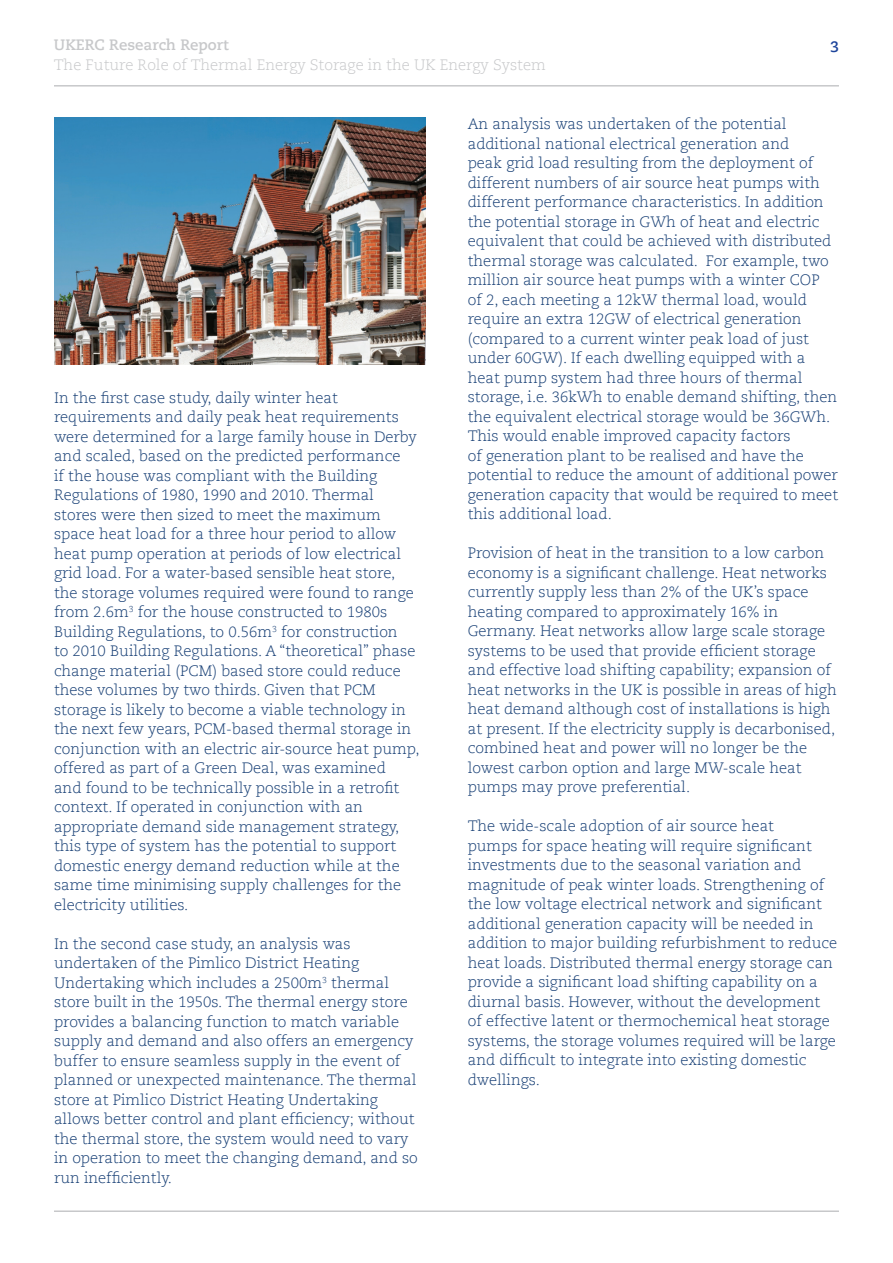
<style>
.page{position:relative;width:893px;height:1263px;background:#fff}
.page>*{position:absolute;margin:0;border:0;box-sizing:border-box;transform-origin:0 0}
.t1{font:300 15px/19.5px "Caecilia LT Std";color:#173f75}
.t2{font:300 15px "Caecilia LT Std";color:#c7c8ca}
.t3{font:700 15px "Caecilia LT Std";color:#c7c8ca}
.t4{font:700 15px "Caecilia LT Std";color:#1d449b}
</style>
<div class="page">
<hr style="left:54px;top:85px;width:785px;height:2px;background:#c7c8ca">
<hr style="left:54px;top:1210px;width:785px;height:2px;background:#c7c8ca">
<img style="left:54px;top:118px;width:371px;height:247px">
<p class="t3" style="left:54px;top:36px;width:176px">UKERC Research Report</p>
<p class="t4" style="left:830px;top:38px;width:10px">3</p>
<p class="t2" style="left:54px;top:56px;width:493px">The Future Role of Thermal Energy Storage in the UK Energy System</p>
<p class="t1" style="left:54px;top:388px;width:367px">In the first case study, daily winter heat requirements and daily peak heat requirements were determined for a large family house in Derby and scaled, based on the predicted performance<br>if the house was compliant with the Building Regulations of 1980, 1990 and 2010. Thermal stores were then sized to meet the maximum space heat load for a three hour period to allow heat pump operation at periods of low electrical grid load. For a water-based sensible heat store, the storage volumes required were found to range from 2.6m<sup>3</sup> for the house constructed to 1980s Building Regulations, to 0.56m<sup>3</sup> for construction<br>to 2010 Building Regulations. A “theoretical” phase change material (PCM) based store could reduce these volumes by two thirds. Given that PCM storage is likely to become a viable technology in the next few years, PCM-based thermal storage in conjunction with an electric air-source heat pump, offered as part of a Green Deal, was examined<br>and found to be technically possible in a retrofit context. If operated in conjunction with an appropriate demand side management strategy, this type of system has the potential to support domestic energy demand reduction while at the same time minimising supply challenges for the electricity utilities.</p>
<p class="t1" style="left:54px;top:934px;width:365px">In the second case study, an analysis was undertaken of the Pimlico District Heating Undertaking which includes a 2500m<sup>3</sup> thermal store built in the 1950s. The thermal energy store provides a balancing function to match variable supply and demand and also offers an emergency buffer to ensure seamless supply in the event of planned or unexpected maintenance. The thermal store at Pimlico District Heating Undertaking allows better control and plant efficiency; without the thermal store, the system would need to vary in operation to meet the changing demand, and so run inefficiently.</p>
<p class="t1" style="left:468px;top:115px;width:372px">An analysis was undertaken of the potential additional national electrical generation and<br>peak grid load resulting from the deployment of different numbers of air source heat pumps with different performance characteristics. In addition the potential storage in GWh of heat and electric equivalent that could be achieved with distributed thermal storage was calculated. For example, two million air source heat pumps with a winter COP<br>of 2, each meeting a 12kW thermal load, would require an extra 12GW of electrical generation (compared to a current winter peak load of just under 60GW). If each dwelling equipped with a heat pump system had three hours of thermal storage, i.e. 36kWh to enable demand shifting, then the equivalent electrical storage would be 36GWh.<br>This would enable improved capacity factors<br>of generation plant to be realised and have the potential to reduce the amount of additional power generation capacity that would be required to meet this additional load.</p>
<p class="t1" style="left:468px;top:544px;width:370px">Provision of heat in the transition to a low carbon economy is a significant challenge. Heat networks currently supply less than 2% of the UK’s space heating compared to approximately 16% in Germany. Heat networks allow large scale storage systems to be used that provide efficient storage and effective load shifting capability; expansion of heat networks in the UK is possible in areas of high heat demand although cost of installations is high at present. If the electricity supply is decarbonised, combined heat and power will no longer be the lowest carbon option and large MW-scale heat pumps may prove preferential.</p>
<p class="t1" style="left:468px;top:817px;width:371px">The wide-scale adoption of air source heat<br>pumps for space heating will require significant investments due to the seasonal variation and magnitude of peak winter loads. Strengthening of the low voltage electrical network and significant additional generation capacity will be needed in addition to major building refurbishment to reduce heat loads. Distributed thermal energy storage can provide a significant load shifting capability on a diurnal basis. However, without the development of effective latent or thermochemical heat storage systems, the storage volumes required will be large and difficult to integrate into existing domestic dwellings.</p>
</div>
